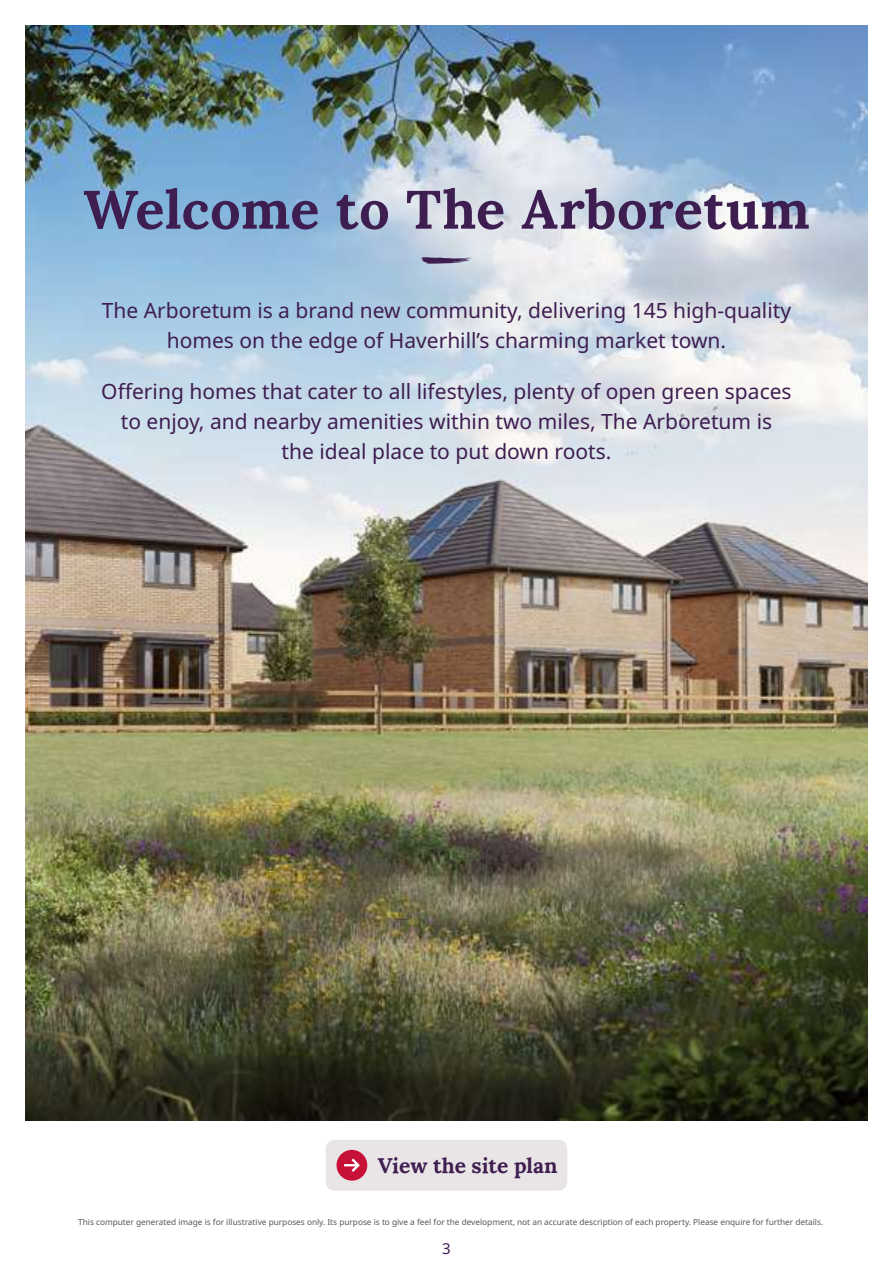
<style>
.page{position:relative;width:893px;height:1263px;background:#fff}
.page>*{position:absolute;margin:0;border:0;box-sizing:border-box;transform-origin:0 0}
.t1{font:700 54px "Lora";letter-spacing:.01em;color:#3e1e50}
.t2{font:21px/30px "Noto Sans";color:#3e1e50;text-align:center}
.t3{font:700 21px "Lora";color:#3e1e50}
.t4{font:15px "Noto Sans";color:#3e1e50}
.t5{font:8.25px "Noto Sans";color:#575756}
</style>
<div class="page">
<img style="left:26px;top:26px;width:841px;height:1095px">
<div style="left:326px;top:1140px;width:241px;height:51px;background:#e9e4e6;border-radius:9px"></div>
<div style="left:336px;top:1150px;width:31px;height:30px;background:#c61037;border-radius:50%"></div>
<svg style="left:344px;top:1158px;width:16px;height:14px"></svg>
<svg style="left:421px;top:257px;width:51px;height:7px"></svg>
<h1 class="t1" style="left:83px;top:164px;width:728px">Welcome to The Arboretum</h1>
<p class="t2" style="left:102px;top:296px;width:691px">The Arboretum is a brand new community, delivering 145 high-quality homes on the edge of Haverhill’s charming market town.</p>
<p class="t2" style="left:101px;top:377px;width:692px">Offering homes that cater to all lifestyles, plenty of open green spaces to enjoy, and nearby amenities within two miles, The Arboretum is<br>the ideal place to put down roots.</p>
<p class="t3" style="left:378px;top:1148px;width:181px">View the site plan</p>
<p class="t5" style="left:78px;top:1216px;width:746px">This computer generated image is for illustrative purposes only. Its purpose is to give a feel for the development, not an accurate description of each property. Please enquire for further details.</p>
<p class="t4" style="left:442px;top:1237px;width:10px">3</p>
</div>
